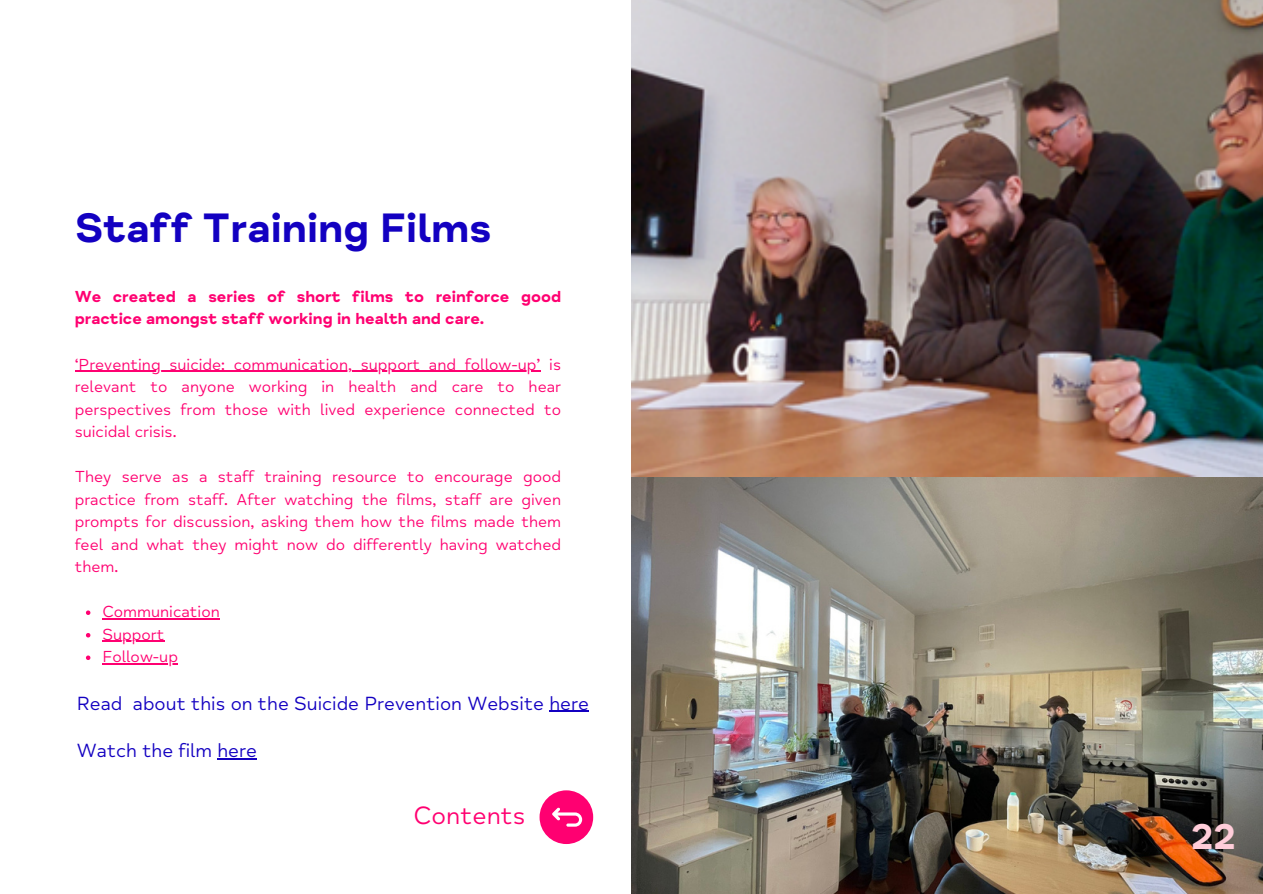
<style>
.page{position:relative;width:1263px;height:894px;background:#fff}
.page>*{position:absolute;margin:0;border:0;box-sizing:border-box;transform-origin:0 0}
.t1{font:42px "Mind Meridian Display";color:#1300c1}
.t2{font:36.45px "Mind Meridian Display";color:#ffcdd9}
.t3{font:25.5px "Mind Meridian";color:#ff0071}
.t4{font:19.5px "Mind Meridian";color:#1300c1}
.t5{font:16.35px/22.5px "Mind Meridian";color:#ff0071;text-align:justify}
.t6{font:16.35px/22.5px "Mind Meridian Display";color:#ff0071}
</style>
<div class="page">
<img style="left:631px;top:0;width:632px;height:893px">
<hr style="left:75px;top:370px;width:466px;height:1px;background:#ff0071">
<svg style="left:86px;top:610px;width:4px;height:4px"></svg>
<hr style="left:102px;top:618px;width:118px;height:1px;background:#ff0071">
<svg style="left:86px;top:633px;width:4px;height:4px"></svg>
<hr style="left:102px;top:640px;width:62px;height:1px;background:#ff0071">
<svg style="left:86px;top:655px;width:4px;height:4px"></svg>
<hr style="left:102px;top:663px;width:76px;height:1px;background:#ff0071">
<svg style="left:540px;top:790px;width:53px;height:53px"></svg>
<hr style="left:549px;top:710px;width:40px;height:1px;background:#1300c1">
<hr style="left:217px;top:758px;width:40px;height:1px;background:#1300c1">
<p class="t1" style="left:75px;top:203px;width:418px">Staff Training Films</p>
<p class="t6" style="left:75px;top:285px;width:488px">We created a series of short films to reinforce good practice amongst staff working in health and care.</p>
<p class="t5" style="left:75px;top:353px;width:488px">‘Preventing suicide: communication, support and follow-up’ is relevant to anyone working in health and care to hear perspectives from those with lived experience connected to suicidal crisis.</p>
<p class="t5" style="left:75px;top:465px;width:488px">They serve as a staff training resource to encourage good practice from staff. After watching the films, staff are given prompts for discussion, asking them how the films made them feel and what they might now do differently having watched them.</p>
<p class="t5" style="left:102px;top:600px;width:119px">Communication</p>
<h3 class="t5" style="left:102px;top:623px;width:64px">Support</h3>
<h3 class="t5" style="left:102px;top:645px;width:77px">Follow-up</h3>
<p class="t4" style="left:77px;top:691px;width:514px">Read about this on the Suicide Prevention Website here</p>
<p class="t4" style="left:77px;top:738px;width:182px">Watch the film here</p>
<h2 class="t3" style="left:414px;top:800px;width:114px">Contents</h2>
<p class="t2" style="left:1191px;top:815px;width:46px">22</p>
</div>
